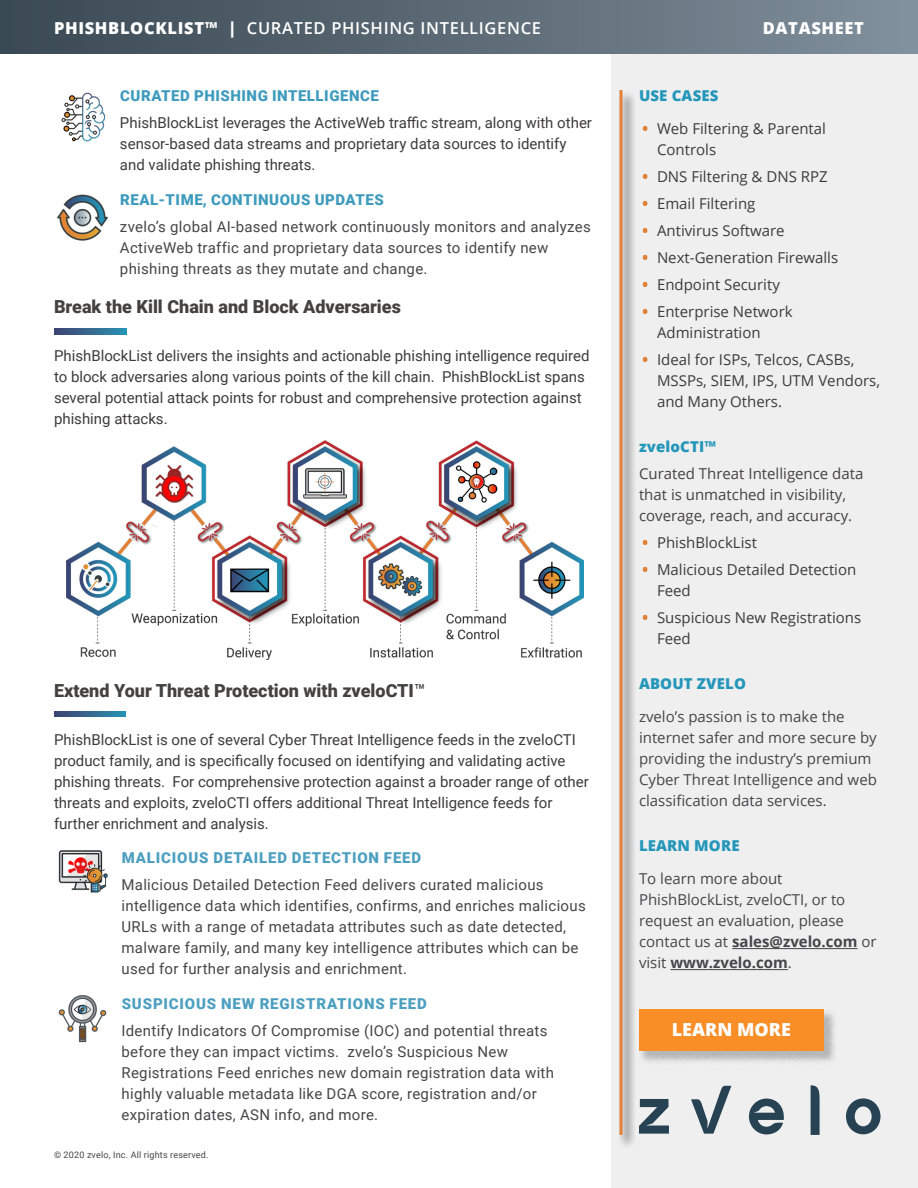
<style>
.page{position:relative;width:918px;height:1188px;background:#fff}
.page>*{position:absolute;margin:0;border:0;box-sizing:border-box;transform-origin:0 0}
.t1{font:900 18px "Roboto";color:#444241}
.t2{font:800 18px "Open Sans";color:#fff}
.t3{font:600 16.5px "Open Sans";letter-spacing:.04em;color:#fff}
.t4{font:800 16.5px "Open Sans";letter-spacing:.04em;color:#fff}
.t5{font:15px/21px "Roboto";color:#3d3b3b}
.t6{font:15px/21px "Roboto";letter-spacing:.02em;color:#464547}
.t7{font:15px/21px "Open Sans";color:#3d3b3b}
.t8{font:15px/21px "Open Sans";color:#464547}
.t9{font:15px/21px "Open Sans";color:#444241}
.t10{font:900 15px "Roboto";letter-spacing:.055em;color:#4c9fc0}
.t11{font:900 15px "Roboto";letter-spacing:.035em;color:#3e9bbd}
.t12{font:800 15px "Open Sans";letter-spacing:.01em;color:#2396b9}
.t13{font:9px "Roboto";letter-spacing:.02em;color:#464547}
.s1{font-weight:800}
.s2{font-weight:500}
.s3{font-weight:700;font-size:16.5px;color:#fff}
.s4{font-weight:700}
</style>
<div class="page">
<div style="left:611px;top:0;width:307px;height:1188px;background:#efeff0"></div>
<img style="left:0;top:0;width:918px;height:54px">
<hr style="left:732px;top:948px;width:126px;height:1px;background:#464547">
<hr style="left:670px;top:969px;width:118px;height:1px;background:#464547">
<div style="left:617px;top:90px;width:20px;height:1060px;background:#000;opacity:.75"></div>
<hr style="left:620px;top:90px;width:2px;height:1045px;background:#e38035">
<svg style="left:639px;top:1085px;width:241px;height:50px"></svg>
<div style="left:639px;top:1009px;width:199px;height:56px;background:#000;opacity:.25"></div>
<div style="left:639px;top:1010px;width:185px;height:41px;background:#f98d26"></div>
<img style="left:66px;top:441px;width:518px;height:219px">
<svg style="left:54px;top:328px;width:72px;height:6px"></svg>
<svg style="left:54px;top:711px;width:72px;height:6px"></svg>
<img style="left:57px;top:194px;width:51px;height:47px">
<img style="left:61px;top:92px;width:45px;height:50px">
<img style="left:58px;top:995px;width:49px;height:48px">
<img style="left:58px;top:850px;width:50px;height:43px">
<p class="t3" style="left:54px;top:17px;width:488px"><span class="s1">PHISHBLOCKLIST™ |</span> CURATED PHISHING INTELLIGENCE</p>
<p class="t4" style="left:763px;top:16px;width:103px">DATASHEET</p>
<p class="t11" style="left:120px;top:85px;width:260px">CURATED PHISHING INTELLIGENCE</p>
<p class="t5" style="left:120px;top:112px;width:474px">PhishBlockList leverages the ActiveWeb traffic stream, along with other sensor-based data streams and proprietary data sources to identify and validate phishing threats.</p>
<p class="t11" style="left:120px;top:189px;width:265px">REAL-TIME, CONTINUOUS UPDATES</p>
<p class="t6" style="left:120px;top:215px;width:472px">zvelo’s global AI-based network continuously monitors and analyzes<br>ActiveWeb traffic and proprietary data sources to identify new phishing threats as they mutate and change.</p>
<p class="t1" style="left:54px;top:294px;width:348px">Break the Kill Chain and Block Adversaries</p>
<p class="t5" style="left:54px;top:344px;width:537px">PhishBlockList delivers the insights and actionable phishing intelligence required to block adversaries along various points of the kill chain. PhishBlockList spans several potential attack points for robust and comprehensive protection against phishing attacks.</p>
<p class="t1" style="left:54px;top:678px;width:373px">Extend Your Threat Protection with zveloCTI<span class="s2">™</span></p>
<p class="t5" style="left:54px;top:728px;width:536px">PhishBlockList is one of several Cyber Threat Intelligence feeds in the zveloCTI product family, and is specifically focused on identifying and validating active phishing threats. For comprehensive protection against a broader range of other threats and exploits, zveloCTI offers additional Threat Intelligence feeds for further enrichment and analysis.</p>
<p class="t10" style="left:122px;top:847px;width:301px">MALICIOUS DETAILED DETECTION FEED</p>
<p class="t6" style="left:122px;top:874px;width:466px">Malicious Detailed Detection Feed delivers curated malicious intelligence data which identifies, confirms, and enriches malicious URLs with a range of metadata attributes such as date detected, malware family, and many key intelligence attributes which can be used for further analysis and enrichment.</p>
<p class="t10" style="left:122px;top:993px;width:307px">SUSPICIOUS NEW REGISTRATIONS FEED</p>
<p class="t6" style="left:122px;top:1019px;width:434px">Identify Indicators Of Compromise (IOC) and potential threats before they can impact victims. zvelo’s Suspicious New Registrations Feed enriches new domain registration data with highly valuable metadata like DGA score, registration and/or expiration dates, ASN info, and more.</p>
<p class="t13" style="left:54px;top:1149px;width:156px">© 2020 zvelo, Inc. All rights reserved.</p>
<p class="t12" style="left:639px;top:85px;width:81px">USE CASES</p>
<p class="t7" style="left:657px;top:118px;width:171px;text-indent:-15px"><span class="s3">•</span> Web Filtering &amp; Parental<br>Controls</p>
<p class="t7" style="left:642px;top:166px;width:187px"><span class="s3">•</span> DNS Filtering &amp; DNS RPZ</p>
<p class="t7" style="left:642px;top:193px;width:115px"><span class="s3">•</span> Email Filtering</p>
<p class="t7" style="left:642px;top:220px;width:144px"><span class="s3">•</span> Antivirus Software</p>
<p class="t7" style="left:642px;top:247px;width:198px"><span class="s3">•</span> Next-Generation Firewalls</p>
<p class="t7" style="left:642px;top:274px;width:139px"><span class="s3">•</span> Endpoint Security</p>
<p class="t7" style="left:657px;top:301px;width:137px;text-indent:-15px"><span class="s3">•</span> Enterprise Network<br>Administration</p>
<p class="t7" style="left:657px;top:349px;width:225px;text-indent:-15px"><span class="s3">•</span> Ideal for ISPs, Telcos, CASBs,<br>MSSPs, SIEM, IPS, UTM Vendors, and Many Others.</p>
<p class="t12" style="left:639px;top:436px;width:79px">zveloCTI™</p>
<p class="t9" style="left:639px;top:463px;width:226px">Curated Threat Intelligence data that is unmatched in visibility, coverage, reach, and accuracy.</p>
<p class="t7" style="left:642px;top:532px;width:117px"><span class="s3">•</span> PhishBlockList</p>
<p class="t7" style="left:657px;top:559px;width:201px;text-indent:-15px"><span class="s3">•</span> Malicious Detailed Detection<br>Feed</p>
<p class="t7" style="left:657px;top:607px;width:206px;text-indent:-15px"><span class="s3">•</span> Suspicious New Registrations<br>Feed</p>
<p class="t12" style="left:639px;top:673px;width:109px">ABOUT ZVELO</p>
<p class="t8" style="left:639px;top:706px;width:239px">zvelo’s passion is to make the internet safer and more secure by providing the industry’s premium<br>Cyber Threat Intelligence and web classification data services.</p>
<p class="t12" style="left:639px;top:835px;width:102px">LEARN MORE</p>
<p class="t8" style="left:639px;top:868px;width:239px">To learn more about<br>PhishBlockList, zveloCTI, or to request an evaluation, please contact us at <span class="s4">sales@zvelo.com</span> or visit <span class="s4">www.zvelo.com</span>.</p>
<p class="t2" style="left:672px;top:1015px;width:121px">LEARN MORE</p>
</div>
